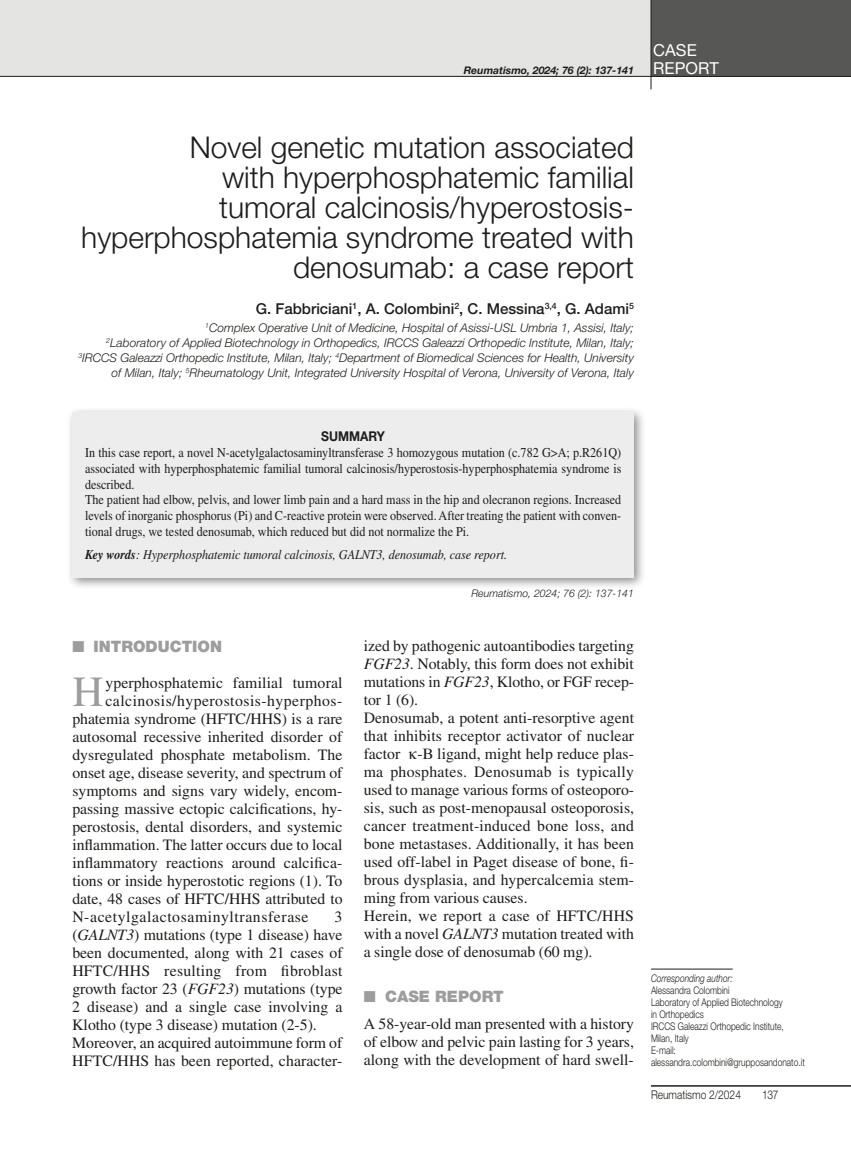
<style>
.page{position:relative;width:851px;height:1149px;background:#fff}
.page>*{position:absolute;margin:0;border:0;box-sizing:border-box;transform-origin:0 0}
.t1{font:42.9px "Times LT Std";color:#9d9d9d}
.t2{font:300 30px/30px "Helvetica Neue LT Std";color:#1d1d1b;text-align:right}
.t3{font:16.5px/18px "Helvetica Neue LT Std";letter-spacing:.005em;color:#fff}
.t4{font:15.75px/18px "Times LT Std";color:#1d1d1b}
.t5{font:15.75px "Times LT Std";letter-spacing:.03em;color:#1d1d1b}
.t6{font:15.75px "Times LT Std";letter-spacing:.035em;color:#1d1d1b}
.t7{font:900 15.75px "Helvetica Neue LT Std";color:#9d9d9d}
.t8{font:500 15px "Helvetica Neue LT Std";color:#1d1d1b}
.t9{font:13.5px/15.8px "Times LT Std";color:#1d1d1b;scale:.9 1}
.t10{font:italic 13.5px "Times LT Std";letter-spacing:-.005em;color:#1d1d1b;scale:.9 1}
.t11{font:700 13.5px "Helvetica Neue LT Std";color:#1d1d1b;scale:.9 1}
.t12{font:italic 300 12px/15px "Helvetica Neue LT Std";color:#1d1d1b;text-align:right}
.t13{font:300 12px "Helvetica Neue LT Std";color:#1d1d1b;scale:.85 1}
.t14{font:300 10.5px/12px "Helvetica Neue LT Std";color:#1d1d1b;scale:.8 1}
.t15{font:italic 700 10.5px "Helvetica Neue LT Std";color:#1d1d1b}
.t16{font:italic 300 10.5px "Helvetica Neue LT Std";color:#1d1d1b}
.t17{font:italic 300 10.5px "Helvetica Neue LT Std";color:#1d1d1b;scale:.8 1}
.s1{font-weight:700}
.s2{font-style:italic}
</style>
<div class="page">
<div style="left:0;top:0;width:850px;height:77px;background:#e4e4e3"></div>
<div style="left:651px;top:0;width:199px;height:77px;background:#575756"></div>
<hr style="left:0;top:76px;width:850px;height:1px;background:#1d1d1b">
<hr style="left:650px;top:0;width:1px;height:89px;background:#1d1d1b">
<hr style="left:651px;top:1084px;width:199px;height:2px;background:#1d1d1b">
<hr style="left:651px;top:968px;width:81px;height:1px;background:#1d1d1b">
<div style="left:66px;top:406px;width:580px;height:184px;background:#1d1d1b;opacity:.5"></div>
<div style="left:72px;top:412px;width:562px;height:166px;background:#ededed"></div>
<p class="t15" style="left:463px;top:64px;width:172px">Reumatismo, 2024; 76 (2): 137-141</p>
<p class="t3" style="left:653px;top:41px;width:67px">CASE<br>REPORT</p>
<h2 class="t2" style="left:81px;top:131px;width:554px">Novel genetic mutation associated<br>with hyperphosphatemic familial<br>tumoral calcinosis/hyperostosis&shy;hyperphosphatemia syndrome treated with denosumab: a case report</h2>
<p class="t8" style="left:256px;top:299px;width:379px">G. Fabbriciani<sup>1</sup>, A. Colombini<sup>2</sup>, C. Messina<sup>3,4</sup>, G. Adami<sup>5</sup></p>
<p class="t12" style="left:78px;top:320px;width:557px"><sup>1</sup>Complex Operative Unit of Medicine, Hospital of Asissi-USL Umbria 1, Assisi, Italy;<br><sup>2</sup>Laboratory of Applied Biotechnology in Orthopedics, IRCCS Galeazzi Orthopedic Institute, Milan, Italy; <sup>3</sup>IRCCS Galeazzi Orthopedic Institute, Milan, Italy; <sup>4</sup>Department of Biomedical Sciences for Health, University of Milan, Italy; <sup>5</sup>Rheumatology Unit, Integrated University Hospital of Verona, University of Verona, Italy</p>
<p class="t11" style="left:321px;top:428px;width:72px">SUMMARY</p>
<p class="t9" style="left:85px;top:444px;width:597px">In this case report, a novel N-acetylgalactosaminyltransferase 3 homozygous mutation (c.782 G&gt;A; p.R261Q) associated with hyperphosphatemic familial tumoral calcinosis/hyperostosis-hyperphosphatemia syndrome is described.<br>The patient had elbow, pelvis, and lower limb pain and a hard mass in the hip and olecranon regions. Increased levels of inorganic phosphorus (Pi) and C-reactive protein were observed. After treating the patient with conven&shy;tional drugs, we tested denosumab, which reduced but did not normalize the Pi.</p>
<p class="t10" style="left:85px;top:547px;width:470px"><span class="s1">Key words</span>: Hyperphosphatemic tumoral calcinosis, GALNT3, denosumab, case report.</p>
<p class="t16" style="left:471px;top:587px;width:164px">Reumatismo, 2024; 76 (2): 137-141</p>
<p class="t7" style="left:72px;top:636px;width:151px">■ INTRODUCTION</p>
<h1 class="t1" style="left:72px;top:667px;width:33px">H</h1>
<p class="t4" style="left:105px;top:673px;width:239px">yperphosphatemic familial tumoral</p>
<p class="t5" style="left:105px;top:691px;width:238px">calcinosis/hyperostosis-hyperphos-</p>
<p class="t4" style="left:72px;top:709px;width:272px">phatemia syndrome (HFTC/HHS) is a rare</p>
<p class="t4" style="left:72px;top:727px;width:271px">autosomal recessive inherited disorder of</p>
<p class="t4" style="left:72px;top:745px;width:272px">dysregulated phosphate metabolism. The</p>
<p class="t4" style="left:72px;top:763px;width:271px">onset age, disease severity, and spectrum of</p>
<p class="t4" style="left:72px;top:781px;width:271px">symptoms and signs vary widely, encom-</p>
<p class="t4" style="left:72px;top:799px;width:272px">passing massive ectopic calcifications, hy-</p>
<p class="t4" style="left:72px;top:817px;width:271px">perostosis, dental disorders, and systemic</p>
<p class="t4" style="left:72px;top:835px;width:271px">inflammation. The latter occurs due to local</p>
<p class="t4" style="left:72px;top:853px;width:271px">inflammatory reactions around calcifica-</p>
<p class="t4" style="left:72px;top:871px;width:271px">tions or inside hyperostotic regions (1). To</p>
<p class="t4" style="left:72px;top:889px;width:272px">date, 48 cases of HFTC/HHS attributed to</p>
<p class="t6" style="left:72px;top:907px;width:238px">N-acetylgalactosaminyltransferase</p>
<p class="t4" style="left:72px;top:907px;width:272px;text-indent:262px">3 (<span class="s2">GALNT3</span>) mutations (type 1 disease) have been documented, along with 21 cases of HFTC/HHS resulting from fibroblast growth factor 23 (<span class="s2">FGF23</span>) mutations (type 2 disease) and a single case involving a Klotho (type 3 disease) mutation (2-5).<br>Moreover, an acquired autoimmune form of HFTC/HHS has been reported, character-</p>
<p class="t4" style="left:364px;top:636px;width:272px">ized by pathogenic autoantibodies targeting <span class="s2">FGF23</span>. Notably, this form does not exhibit mutations in <span class="s2">FGF23</span>, Klotho, or FGF recep&shy;tor 1 (6).<br>Denosumab, a potent anti-resorptive agent that inhibits receptor activator of nuclear factor - ligand, might help reduce plas&shy;ma phosphates. Denosumab is typically used to manage various forms of osteoporo&shy;sis, such as post-menopausal osteoporosis, cancer treatment-induced bone loss, and bone metastases. Additionally, it has been used off-label in Paget disease of bone, fi&shy;brous dysplasia, and hypercalcemia stem&shy;ming from various causes.<br>Herein, we report a case of HFTC/HHS with a novel <span class="s2">GALNT3</span> mutation treated with a single dose of denosumab (60 mg).</p>
<p class="t7" style="left:364px;top:986px;width:141px">■ CASE REPORT</p>
<p class="t4" style="left:364px;top:1014px;width:272px;text-align:justify">A 58-year-old man presented with a history of elbow and pelvic pain lasting for 3 years, along with the development of hard swell-</p>
<p class="t17" style="left:651px;top:971px;width:104px">Corresponding author:</p>
<p class="t14" style="left:651px;top:983px;width:194px">Alessandra Colombini<br>Laboratory of Applied Biotechnology<br>in Orthopedics<br>IRCCS Galeazzi Orthopedic Institute,<br>Milan, Italy<br>E-mail: alessandra.colombini@grupposandonato.it</p>
<p class="t13" style="left:651px;top:1086px;width:107px">Reumatismo 2/2024</p>
<p class="t13" style="left:762px;top:1086px;width:21px">137</p>
</div>
